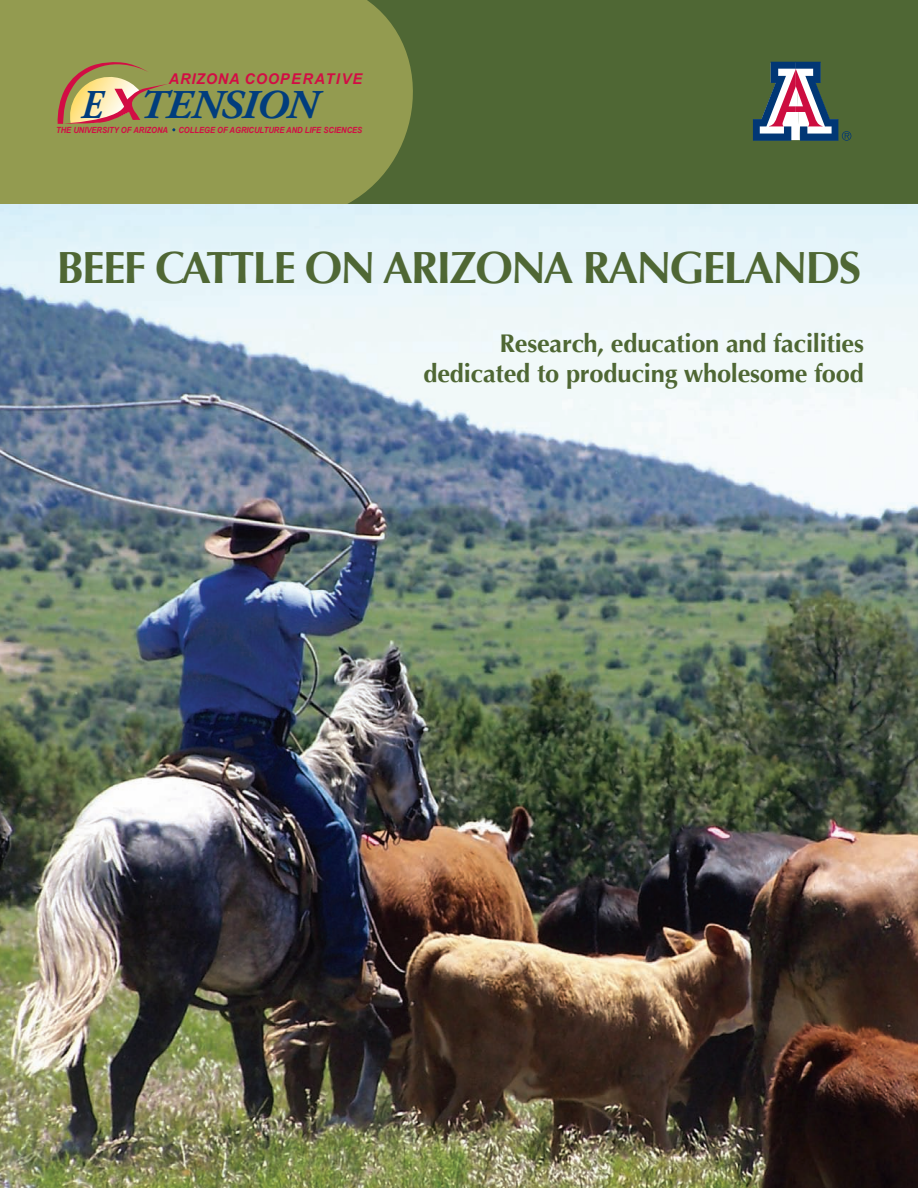
<style>
.page{position:relative;width:918px;height:1188px;background:#fff}
.page>*{position:absolute;margin:0;border:0;box-sizing:border-box;transform-origin:0 0}
.t1{font:700 45px "Optima";letter-spacing:-.04em;color:#4f6734}
.t2{font:italic 700 40.8px "Adobe Garamond Pro";letter-spacing:-.04em;color:#013d7d;scale:1.05 1}
.t3{font:italic 700 40.8px "Adobe Garamond Pro";letter-spacing:-.04em;color:#013d7d;scale:.87 1}
.t4{font:700 25.5px/30.6px "Optima";letter-spacing:-.01em;color:#4f6734;text-align:right}
.t5{font:italic 700 14.85px "Arial";letter-spacing:.05em;color:#d20d44}
.t6{font:italic 700 8.55px "Arial";color:#d20d44;scale:.89 1}
</style>
<div class="page">
<div style="left:0;top:0;width:434px;height:204px;background:#939b50"></div>
<svg style="left:348px;top:0;width:570px;height:204px;background:#556b36"></svg>
<img style="left:0;top:204px;width:918px;height:984px">
<svg style="left:57px;top:62px;width:118px;height:69px"></svg>
<svg style="left:753px;top:62px;width:98px;height:79px"></svg>
<p class="t5" style="left:169px;top:70px;width:195px">ARIZONA COOPERATIVE</p>
<h2 class="t3" style="left:81px;top:81px;width:26px">E</h2>
<h2 class="t2" style="left:139px;top:81px;width:172px">TENSION</h2>
<p class="t6" style="left:56px;top:125px;width:346px">THE UNIVERSITY OF ARIZONA COLLEGE OF AGRICULTURE AND LIFE SCIENCES</p>
<h1 class="t1" style="left:57px;top:241px;width:806px">BEEF CATTLE ON ARIZONA RANGELANDS</h1>
<p class="t4" style="left:423px;top:328px;width:442px">Research, education and facilities dedicated to producing wholesome food</p>
</div>
